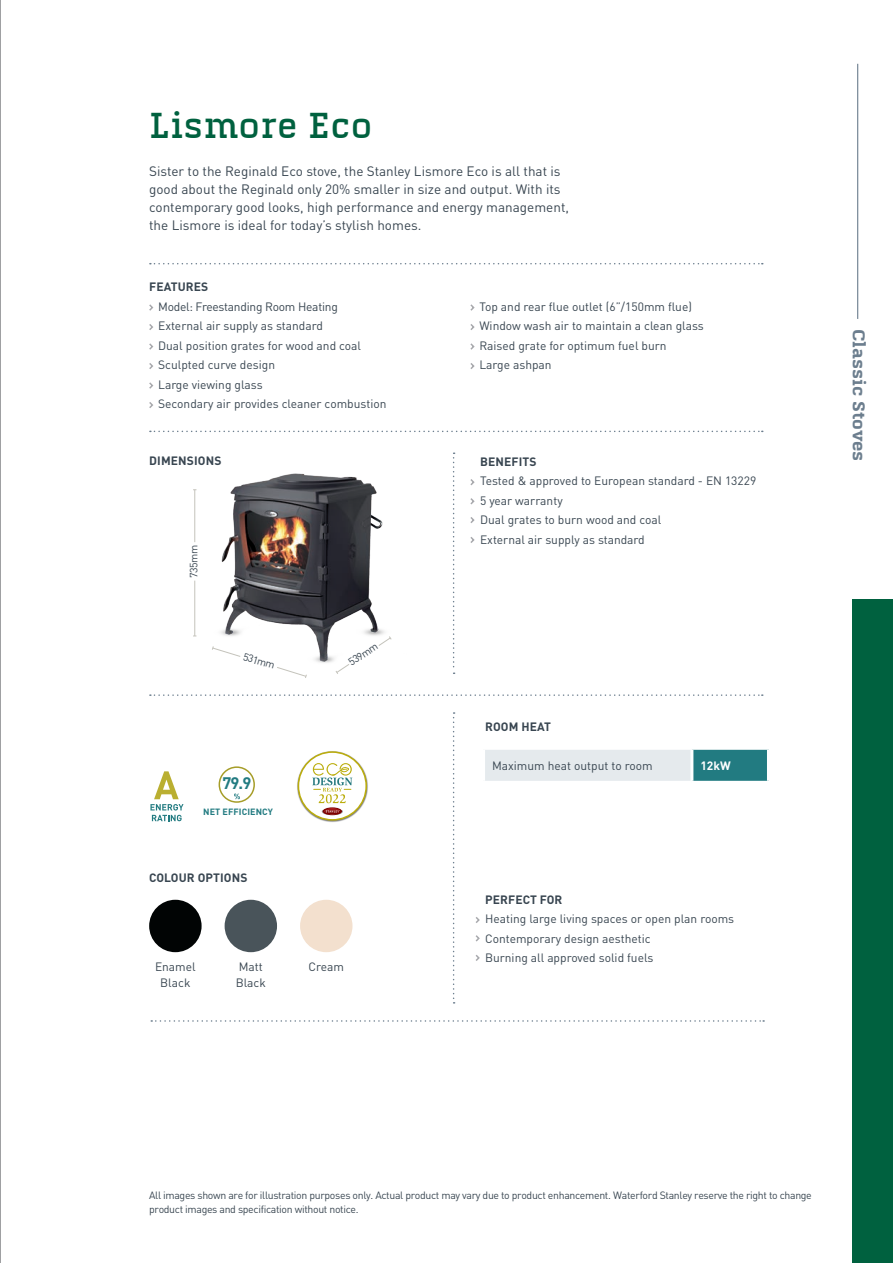
<style>
.page{position:relative;width:893px;height:1263px;background:#fff}
.page>*{position:absolute;margin:0;border:0;box-sizing:border-box;transform-origin:0 0}
.t1{font:500 37.5px "Quitador Pro";color:#00613f}
.Section_side_page{font:700 18px "Quitador Pro";color:#6c7e8e}
._9_body_text{font:700 16.5px "DIN Pro";color:#227b81}
._9_body_text-2{font:13.5px/18px "DIN Pro";color:#394651}
._9_body_text-3{font:12px "DIN Pro";color:#394651}
._9_body_text-4{font:700 12px "DIN Pro";letter-spacing:.01em;color:#394651}
._9_body_text-5{font:12px "DIN Pro";letter-spacing:-.02em;color:#394651}
._9_body_text-6{font:700 12px "DIN Pro";color:#fff}
._9_body_text-7{font:10.5px/13.5px "DIN Pro";letter-spacing:-.03em;color:#394651}
._9_body_text-8{font:700 9px "DIN Pro";letter-spacing:.01em;color:#227b81}
</style>
<div class="page">
<hr style="left:857px;top:64px;width:1px;height:255px;background:#6c7e8e">
<svg style="left:149px;top:304px;width:5px;height:7px"></svg>
<svg style="left:149px;top:324px;width:4px;height:6px"></svg>
<svg style="left:149px;top:343px;width:5px;height:7px"></svg>
<svg style="left:149px;top:363px;width:4px;height:6px"></svg>
<svg style="left:149px;top:382px;width:5px;height:7px"></svg>
<svg style="left:149px;top:402px;width:4px;height:6px"></svg>
<svg style="left:150px;top:263px;width:613px;height:1px"></svg>
<svg style="left:150px;top:431px;width:613px;height:1px"></svg>
<svg style="left:150px;top:694px;width:613px;height:2px"></svg>
<svg style="left:453px;top:452px;width:2px;height:222px"></svg>
<svg style="left:470px;top:304px;width:5px;height:7px"></svg>
<svg style="left:470px;top:324px;width:5px;height:6px"></svg>
<svg style="left:470px;top:343px;width:5px;height:7px"></svg>
<svg style="left:470px;top:363px;width:5px;height:6px"></svg>
<img style="left:200px;top:473px;width:213px;height:223px">
<svg style="left:211px;top:645px;width:30px;height:12px"></svg>
<svg style="left:276px;top:666px;width:31px;height:13px"></svg>
<svg style="left:335px;top:663px;width:15px;height:12px"></svg>
<svg style="left:378px;top:635px;width:14px;height:12px"></svg>
<hr style="left:194px;top:581px;width:1px;height:55px;background:#c4c3bb">
<hr style="left:194px;top:490px;width:1px;height:52px;background:#c4c3bb">
<div style="left:149px;top:900px;width:53px;height:52px;background:#010404;border-radius:50%"></div>
<div style="left:225px;top:900px;width:52px;height:52px;background:#49545a;border-radius:50%"></div>
<div style="left:300px;top:900px;width:52px;height:52px;background:#f3e0ce;border-radius:50%"></div>
<svg style="left:470px;top:479px;width:5px;height:7px"></svg>
<svg style="left:470px;top:498px;width:5px;height:7px"></svg>
<svg style="left:470px;top:517px;width:5px;height:6px"></svg>
<svg style="left:470px;top:537px;width:5px;height:6px"></svg>
<svg style="left:151px;top:1020px;width:613px;height:2px"></svg>
<svg style="left:453px;top:712px;width:2px;height:291px"></svg>
<svg style="left:475px;top:917px;width:5px;height:6px"></svg>
<svg style="left:475px;top:935px;width:5px;height:7px"></svg>
<svg style="left:475px;top:955px;width:5px;height:6px"></svg>
<div style="left:484px;top:748px;width:208px;height:34px;background:#e5eaed"></div>
<div style="left:692px;top:748px;width:76px;height:34px;background:#227b81"></div>
<hr style="left:482px;top:747px;width:210px;height:3px;background:#fff">
<hr style="left:482px;top:750px;width:3px;height:31px;background:#fff">
<hr style="left:692px;top:747px;width:78px;height:3px;background:#fff">
<hr style="left:690px;top:750px;width:3px;height:31px;background:#fff">
<hr style="left:767px;top:750px;width:3px;height:31px;background:#fff">
<hr style="left:482px;top:781px;width:210px;height:3px;background:#fff">
<hr style="left:692px;top:781px;width:78px;height:3px;background:#fff">
<svg style="left:150px;top:771px;width:34px;height:50px"></svg>
<div style="left:219px;top:766px;width:36px;height:37px;border:2px solid #a69d28;border-radius:50%"></div>
<svg style="left:234px;top:793px;width:6px;height:6px"></svg>
<div style="left:852px;top:600px;width:41px;height:663px;background:#00613f"></div>
<img style="left:297px;top:751px;width:71px;height:71px">
<div style="left:298px;top:752px;width:68px;height:68px;background:#fff;border-radius:50%"></div>
<div style="left:298px;top:751px;width:69px;height:70px;border:2px solid #bbad0d;border-radius:50%"></div>
<img style="left:322px;top:807px;width:21px;height:8px">
<svg style="left:323px;top:807px;width:19px;height:8px"></svg>
<img style="left:325px;top:808px;width:15px;height:6px">
<svg style="left:326px;top:810px;width:14px;height:2px"></svg>
<svg style="left:312px;top:763px;width:40px;height:40px"></svg>
<hr style="left:0;top:0;width:1px;height:1263px;background:#939598">
<p class="t1" style="left:149px;top:104px;width:225px">Lismore Eco</p>
<p class="_9_body_text-2" style="left:149px;top:161px;width:421px">Sister to the Reginald Eco stove, the Stanley Lismore Eco is all that is good about the Reginald only 20% smaller in size and output. With its contemporary good looks, high performance and energy management, the Lismore is ideal for today’s stylish homes.</p>
<p class="_9_body_text-4" style="left:149px;top:279px;width:61px">FEATURES</p>
<p class="_9_body_text-5" style="left:158px;top:298px;width:181px">Model: Freestanding Room Heating</p>
<p class="_9_body_text-3" style="left:158px;top:318px;width:166px">External air supply as standard</p>
<p class="_9_body_text-3" style="left:158px;top:337px;width:204px">Dual position grates for wood and coal</p>
<p class="_9_body_text-3" style="left:158px;top:357px;width:118px">Sculpted curve design</p>
<p class="_9_body_text-3" style="left:158px;top:376px;width:106px">Large viewing glass</p>
<p class="_9_body_text-3" style="left:158px;top:396px;width:230px">Secondary air provides cleaner combustion</p>
<p class="_9_body_text-4" style="left:149px;top:453px;width:74px">DIMENSIONS</p>
<p class="_9_body_text-7" style="left:186px;top:578px;width:34px;rotate:-90deg">735mm</p>
<p class="_9_body_text-7" style="left:246px;top:649px;width:34px;rotate:17deg">531mm</p>
<p class="_9_body_text-7" style="left:346px;top:657px;width:34px;rotate:-33deg">539mm</p>
<p class="_9_body_text" style="left:222px;top:772px;width:31px">79.9</p>
<p class="_9_body_text-8" style="left:203px;top:806px;width:71px">NET EFFICIENCY</p>
<p class="_9_body_text-4" style="left:149px;top:869px;width:100px">COLOUR OPTIONS</p>
<p class="_9_body_text-3" style="left:155px;top:958px;width:42px">Enamel</p>
<p class="_9_body_text-3" style="left:160px;top:975px;width:32px">Black</p>
<p class="_9_body_text-3" style="left:239px;top:958px;width:26px">Matt</p>
<p class="_9_body_text-3" style="left:236px;top:975px;width:32px">Black</p>
<p class="_9_body_text-3" style="left:309px;top:958px;width:37px">Cream</p>
<p class="_9_body_text-3" style="left:479px;top:298px;width:214px">Top and rear flue outlet (6”/150mm flue)</p>
<p class="_9_body_text-3" style="left:479px;top:318px;width:226px">Window wash air to maintain a clean glass</p>
<p class="_9_body_text-3" style="left:479px;top:337px;width:189px">Raised grate for optimum fuel burn</p>
<p class="_9_body_text-3" style="left:479px;top:357px;width:74px">Large ashpan</p>
<p class="_9_body_text-4" style="left:480px;top:453px;width:58px">BENEFITS</p>
<p class="_9_body_text-3" style="left:480px;top:473px;width:278px">Tested &amp; approved to European standard - EN 13229</p>
<p class="_9_body_text-3" style="left:480px;top:492px;width:84px">5 year warranty</p>
<p class="_9_body_text-3" style="left:480px;top:512px;width:183px">Dual grates to burn wood and coal</p>
<p class="_9_body_text-3" style="left:480px;top:531px;width:166px">External air supply as standard</p>
<p class="_9_body_text-4" style="left:485px;top:718px;width:67px">ROOM HEAT</p>
<p class="_9_body_text-3" style="left:492px;top:757px;width:162px">Maximum heat output to room</p>
<p class="_9_body_text-6" style="left:700px;top:757px;width:32px">12kW</p>
<p class="_9_body_text-4" style="left:485px;top:891px;width:79px">PERFECT FOR</p>
<p class="_9_body_text-3" style="left:485px;top:911px;width:251px">Heating large living spaces or open plan rooms</p>
<p class="_9_body_text-3" style="left:485px;top:930px;width:167px">Contemporary design aesthetic</p>
<p class="_9_body_text-3" style="left:485px;top:950px;width:170px">Burning all approved solid fuels</p>
<p class="Section_side_page" style="left:870px;top:328px;width:134px;rotate:90deg">Classic Stoves</p>
<p class="_9_body_text-7" style="left:149px;top:1188px;width:664px">All images shown are for illustration purposes only. Actual product may vary due to product enhancement. Waterford Stanley reserve the right to change product images and specification without notice.</p>
</div>
